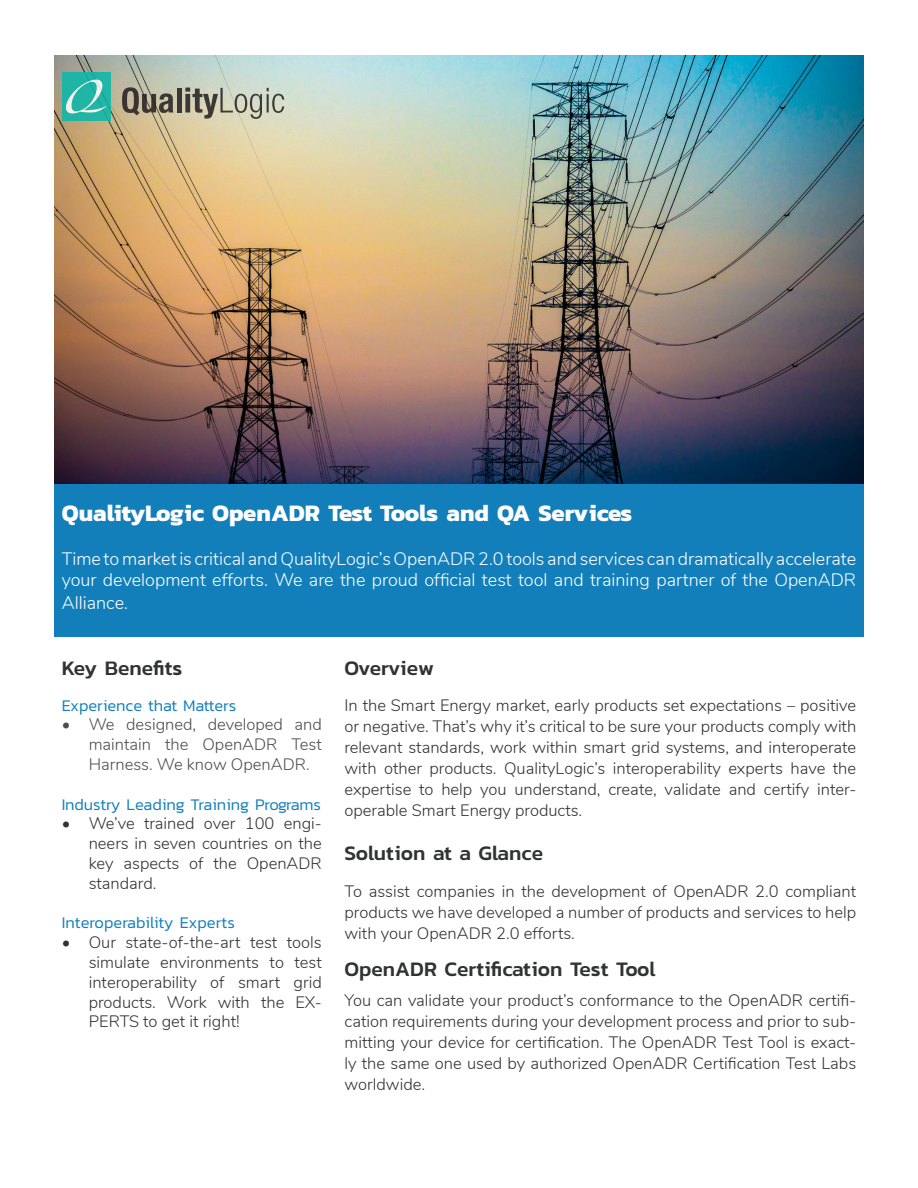
<style>
.page{position:relative;width:918px;height:1188px;background:#fff}
.page>*{position:absolute;margin:0;border:0;box-sizing:border-box;transform-origin:0 0}
.t1{font:700 24px "Kanit";color:#fff}
.Body_Copy{font:500 21px "Kanit";color:#313232}
.Body_Copy-2{font:500 21px "Kanit";letter-spacing:-.035em;color:#313232}
.Body_Copy-3{font:300 18px/21.8px "Nunito";color:#fff;text-align:justify}
.Body_Copy-4{font:300 16.5px/21px "Nunito";color:#313232;text-align:justify}
.t2{font:300 16.5px "Kanit";letter-spacing:-.01em;color:#127fbb}
.t3{font:300 16.5px/19.8px "Nunito";color:#4d4d4d;text-align:justify}
</style>
<div class="page">
<div style="left:54px;top:482px;width:810px;height:154px;background:#127fbb"></div>
<img style="left:54px;top:56px;width:810px;height:427px">
<div style="left:62px;top:72px;width:48px;height:48px;background:#1fb5a5"></div>
<svg style="left:122px;top:87px;width:51px;height:29px"></svg>
<div style="left:177px;top:88px;width:5px;height:25px;background:#3b3734"></div>
<svg style="left:185px;top:88px;width:99px;height:31px"></svg>
<svg style="left:66px;top:78px;width:40px;height:37px"></svg>
<p class="t1" style="left:62px;top:494px;width:572px">QualityLogic OpenADR Test Tools and QA Services</p>
<p class="Body_Copy-3" style="left:62px;top:547px;width:796px">Time to market is critical and QualityLogic’s OpenADR 2.0 tools and services can dramatically accelerate your development efforts. We are the proud official test tool and training partner of the OpenADR Alliance.</p>
<p class="Body_Copy" style="left:62px;top:652px;width:122px">Key Benefits</p>
<p class="t2" style="left:62px;top:693px;width:176px">Experience that Matters</p>
<p class="t3" style="left:89px;top:714px;width:235px;text-indent:-27px">• We designed, developed and maintain the OpenADR Test Harness. We know OpenADR.</p>
<p class="t2" style="left:62px;top:792px;width:261px">Industry Leading Training Programs</p>
<p class="Body_Copy-4" style="left:89px;top:813px;width:235px;line-height:19.8px;text-indent:-27px">• We’ve trained over 100 engi&shy;neers in seven countries on the key aspects of the OpenADR standard.</p>
<p class="t2" style="left:62px;top:911px;width:175px">Interoperability Experts</p>
<p class="Body_Copy-4" style="left:89px;top:932px;width:235px;line-height:19.8px;text-indent:-27px">• Our state-of-the-art test tools simulate environments to test interoperability of smart grid products. Work with the EX-PERTS to get it right!</p>
<p class="Body_Copy-2" style="left:345px;top:652px;width:91px">Overview</p>
<p class="Body_Copy-4" style="left:345px;top:694px;width:513px">In the Smart Energy market, early products set expectations – positive or negative. That’s why it’s critical to be sure your products comply with relevant standards, work within smart grid systems, and interoperate with other products. QualityLogic’s interoperability experts have the expertise to help you understand, create, validate and certify inter&shy;operable Smart Energy products.</p>
<p class="Body_Copy" style="left:345px;top:837px;width:200px">Solution at a Glance</p>
<p class="Body_Copy-4" style="left:345px;top:879px;width:513px">To assist companies in the development of OpenADR 2.0 compliant products we have developed a number of products and services to help with your OpenADR 2.0 efforts.</p>
<p class="Body_Copy" style="left:345px;top:953px;width:313px">OpenADR Certification Test Tool</p>
<p class="Body_Copy-4" style="left:345px;top:989px;width:513px">You can validate your product’s conformance to the OpenADR certifi&shy;cation requirements during your development process and prior to sub&shy;mitting your device for certification. The OpenADR Test Tool is exact&shy;ly the same one used by authorized OpenADR Certification Test Labs worldwide.</p>
</div>
